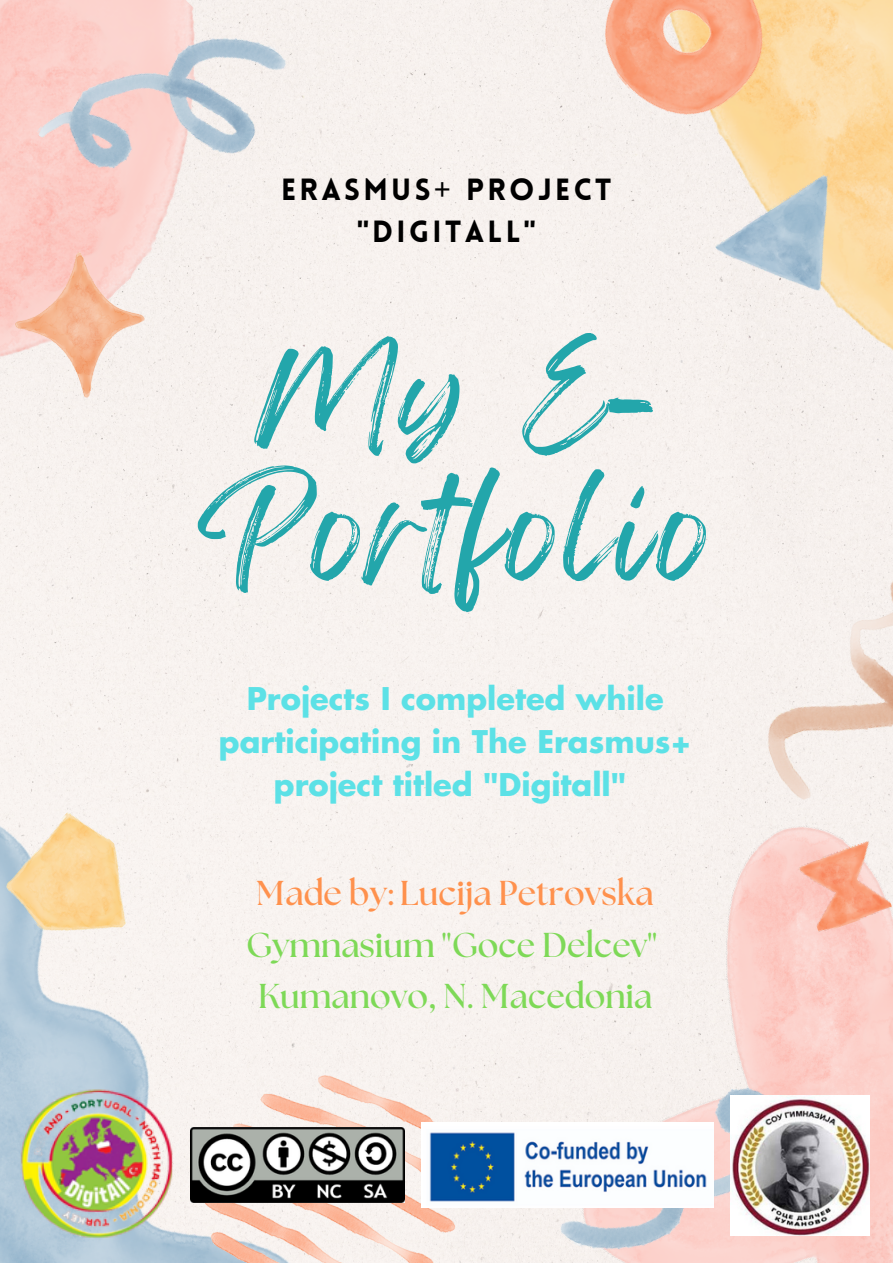
<style>
.page{position:relative;width:893px;height:1264px;background:#fff}
.page>*{position:absolute;margin:0;border:0;box-sizing:border-box;transform-origin:0 0}
.t1{font:116.85px/133.8px "Feeling Passionate";letter-spacing:.05em;color:#23a6ab;text-align:center}
.t2{font:700 34.5px "The Seasons";color:#7ed957}
.t3{font:700 34.5px "The Seasons";color:#ff914d}
.t4{font:700 30.6px/42.8px "Futura LT Pro";color:#5ce1e6;text-align:center}
.t5{font:900 30px/41.5px "Lovelo";letter-spacing:.11em;color:#000;text-align:center}
.s1{font-family:"Noto Sans";font-weight:400}
</style>
<div class="page">
<div style="left:0;top:0;width:892px;height:1262px;background:#f7f2ef"></div>
<img style="left:601px;top:0;width:291px;height:402px">
<img style="left:552px;top:793px;width:340px;height:469px">
<img style="left:0;top:775px;width:359px;height:487px">
<img style="left:795px;top:840px;width:97px;height:93px">
<img style="left:547px;top:1035px;width:274px;height:227px">
<img style="left:720px;top:537px;width:172px;height:268px">
<img style="left:0;top:0;width:297px;height:456px">
<img style="left:202px;top:1075px;width:253px;height:187px">
<img style="left:15px;top:252px;width:129px;height:145px">
<img style="left:0;top:805px;width:160px;height:163px">
<img style="left:36px;top:0;width:261px;height:229px">
<img style="left:713px;top:174px;width:163px;height:151px">
<img style="left:730px;top:1094px;width:139px;height:141px">
<img style="left:15px;top:1087px;width:165px;height:155px">
<img style="left:190px;top:1127px;width:214px;height:75px">
<img style="left:421px;top:1122px;width:292px;height:85px">
<img style="left:573px;top:0;width:221px;height:145px">
<p class="t5" style="left:281px;top:172px;width:332px">ERASMUS<span class="s1">+</span> PROJECT "DIGITALL"</p>
<p class="t1" style="left:198px;top:335px;width:516px">My E-<br>Portfolio</p>
<p class="t4" style="left:219px;top:679px;width:474px">Projects I completed while participating in The Erasmus+ project titled "Digitall"</p>
<p class="t3" style="left:256px;top:877px;width:398px">Made by: Lucija Petrovska</p>
<p class="t2" style="left:246px;top:929px;width:413px">Gymnasium "Goce Delcev"</p>
<p class="t2" style="left:258px;top:980px;width:396px">Kumanovo, N. Macedonia</p>
</div>
